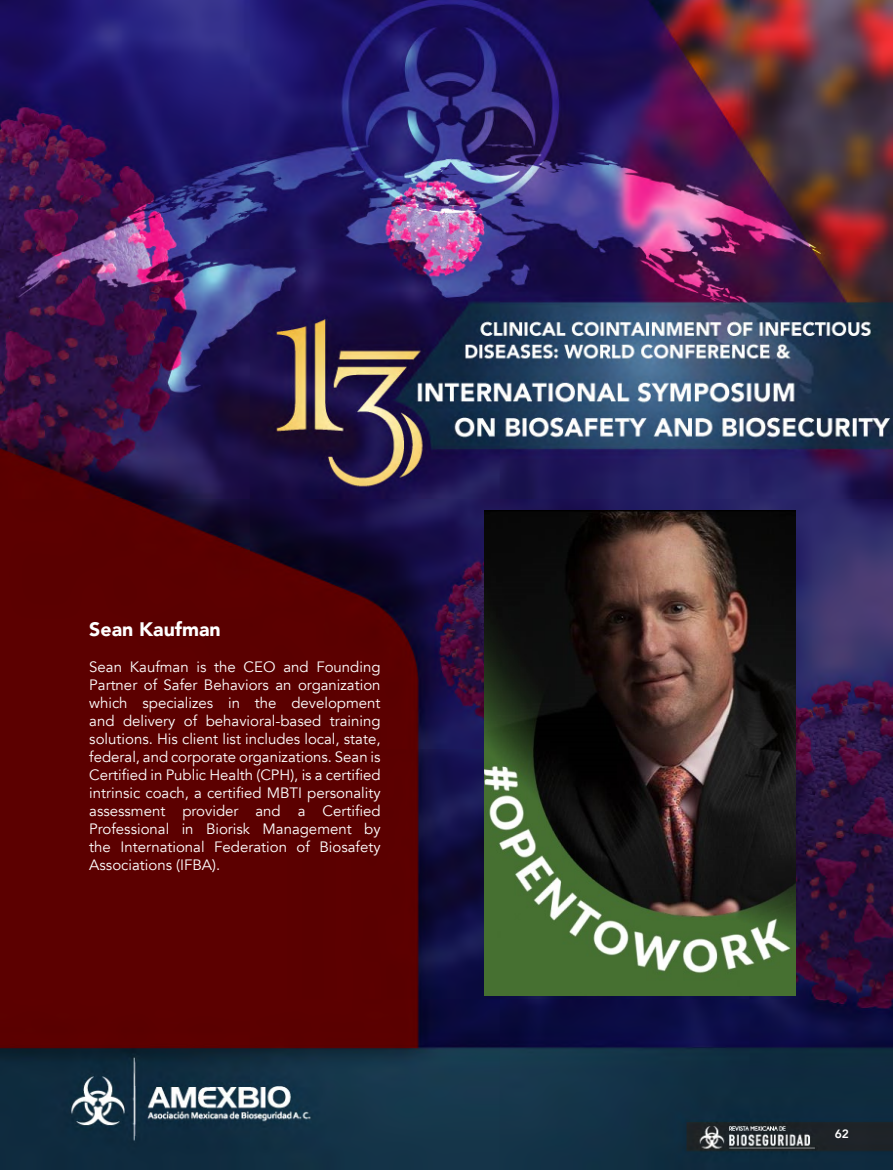
<style>
.page{position:relative;width:893px;height:1170px;background:#fff}
.page>*{position:absolute;margin:0;border:0;box-sizing:border-box;transform-origin:0 0}
.t1{font:900 19.5px "Avenir";color:#fff}
.t2{font:15px/18px "Avenir";color:#fff;text-align:justify}
.t3{font:800 12px "Avenir";color:#fff}
</style>
<div class="page">
<img style="left:0;top:0;width:893px;height:1169px">
<img style="left:485px;top:510px;width:310px;height:485px">
<h1 class="t1" style="left:89px;top:613px;width:133px">Sean Kaufman</h1>
<p class="t2" style="left:89px;top:658px;width:293px">Sean Kaufman is the CEO and Founding Partner of Safer Behaviors an organization which specializes in the development and delivery of behavioral-based training solutions. His client list includes local, state, federal, and corporate organizations. Sean is Certified in Public Health (CPH), is a certified intrinsic coach, a certified MBTI personality assessment provider and a Certified Professional in Biorisk Management by the International Federation of Biosafety Associations (IFBA).</p>
<p class="t3" style="left:835px;top:1124px;width:16px">62</p>
</div>
